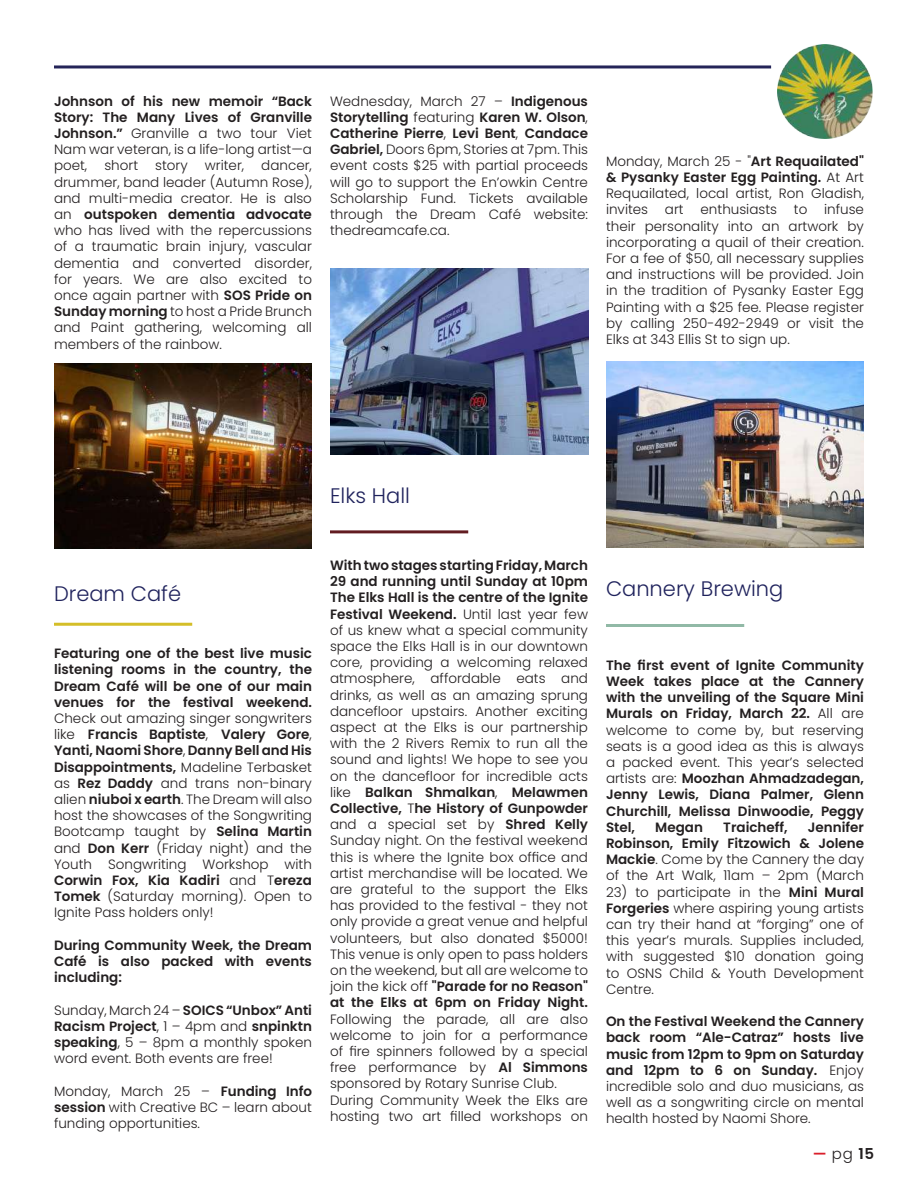
<style>
.page{position:relative;width:918px;height:1188px;background:#fff}
.page>*{position:absolute;margin:0;border:0;box-sizing:border-box;transform-origin:0 0}
.t1{font:300 21px "Poppins";color:#20235d}
.t2{font:300 15px "Poppins";color:#231f20}
.t3{font:300 13.5px/16.2px "Poppins";color:#231f20;text-align:justify}
.t4{font:600 13.5px/16.2px "Poppins";color:#231f20;text-align:justify}
.s1{font-weight:300}
.s2{font-weight:600}
.s3{font-weight:600;color:#da1f2b}
</style>
<div class="page">
<img style="left:778px;top:44px;width:94px;height:95px">
<hr style="left:54px;top:65px;width:717px;height:3px;background:#242458">
<hr style="left:606px;top:624px;width:138px;height:3px;background:#91b9a6">
<hr style="left:54px;top:623px;width:138px;height:3px;background:#d4be28">
<hr style="left:330px;top:530px;width:138px;height:3px;background:#621c21">
<img style="left:54px;top:363px;width:258px;height:186px">
<img style="left:330px;top:269px;width:258px;height:185px">
<img style="left:606px;top:362px;width:258px;height:185px">
<p class="t4" style="left:54px;top:93px;width:260px">Johnson of his new memoir “Back Story: The Many Lives of Granville Johnson.” <span class="s1">Granville a two tour Viet Nam war veteran, is a life-long artist—a poet,</span></p>
<p class="t3" style="left:104px;top:158px;width:35px">short</p>
<p class="t3" style="left:155px;top:158px;width:34px">story</p>
<p class="t3" style="left:205px;top:158px;width:41px">writer,</p>
<p class="t3" style="left:54px;top:158px;width:260px;text-indent:207px">dancer, drummer, band leader (Autumn Rose), and multi-media creator. He is also an <span class="s2">outspoken dementia advocate </span>who has lived with the repercussions of a traumatic brain injury, vascular dementia and converted disorder, for years. We are also excited to once again partner with <span class="s2">SOS Pride on Sunday morning</span> to host a Pride Brunch and Paint gathering, welcoming all members of the rainbow.</p>
<p class="t3" style="left:330px;top:93px;width:260px">Wednesday, March 27 – <span class="s2">Indigenous Storytelling</span> featuring <span class="s2">Karen W. Olson</span>, <span class="s2">Catherine Pierre</span>, <span class="s2">Levi Bent</span>, <span class="s2">Candace Gabriel,</span> Doors 6pm, Stories at 7pm. This event costs $25 with partial proceeds will go to support the En’owkin Centre Scholarship Fund. Tickets available through the Dream Café website: thedreamcafe.ca.</p>
<p class="t3" style="left:606px;top:153px;width:260px">Monday, March 25 - "<span class="s2">Art Requailated" &amp; Pysanky Easter Egg Painting.</span> At Art Requailated, local artist, Ron Gladish, invites art enthusiasts to infuse their personality into an artwork by incorporating a quail of their creation.<br>For a fee of $50, all necessary supplies and instructions will be provided. Join in the tradition of Pysanky Easter Egg Painting with a $25 fee. Please register by calling 250-492-2949 or visit the Elks at 343 Ellis St to sign up.</p>
<h1 class="t1" style="left:330px;top:484px;width:81px">Elks Hall</h1>
<h1 class="t1" style="left:54px;top:581px;width:129px">Dream Café</h1>
<p class="t4" style="left:54px;top:645px;width:260px">Featuring one of the best live music listening rooms in the country, the Dream Café will be one of our main venues for the festival weekend.</p>
<p class="t3" style="left:54px;top:710px;width:260px">Check out amazing singer songwriters like <span class="s2">Francis Baptiste</span>, <span class="s2">Valery Gore</span>, <span class="s2">Yanti, Naomi Shore</span>, <span class="s2">Danny Bell and His Disappointments,</span> Madeline Terbasket as <span class="s2">Rez Daddy</span> and trans non-binary alien <span class="s2">niuboi x earth</span>. The Dream will also host the showcases of the Songwriting Bootcamp taught by <span class="s2">Selina Martin </span>and <span class="s2">Don Kerr</span> (Friday night) and the Youth Songwriting Workshop with <span class="s2">Corwin Fox, Kia Kadiri</span> and T<span class="s2">ereza Tomek</span> (Saturday morning). Open to Ignite Pass holders only!</p>
<p class="t4" style="left:54px;top:937px;width:260px">During Community Week, the Dream Café is also packed with events including:</p>
<p class="t3" style="left:54px;top:1002px;width:259px">Sunday, March 24 – <span class="s2">SOICS “Unbox” Anti Racism Project</span>, 1 – 4pm and <span class="s2">snpinktn speaking</span>, 5 – 8pm a monthly spoken word event. Both events are free!</p>
<p class="t3" style="left:54px;top:1083px;width:260px">Monday, March 25 – <span class="s2">Funding Info session</span> with Creative BC – learn about funding opportunities.</p>
<p class="t3" style="left:330px;top:557px;width:260px"><span class="s2">With two stages starting Friday, March 29 and running until Sunday at 10pm The Elks Hall is the centre of the Ignite Festival Weekend.</span> Until last year few of us knew what a special community space the Elks Hall is in our downtown core, providing a welcoming relaxed atmosphere, affordable eats and drinks, as well as an amazing sprung dancefloor upstairs. Another exciting aspect at the Elks is our partnership with the 2 Rivers Remix to run all the sound and lights! We hope to see you on the dancefloor for incredible acts like <span class="s2">Balkan Shmalkan</span>, <span class="s2">Melawmen Collective,</span> T<span class="s2">he History of Gunpowder </span>and a special set by <span class="s2">Shred Kelly </span>Sunday night. On the festival weekend this is where the Ignite box office and artist merchandise will be located. We are grateful to the support the Elks has provided to the festival - they not only provide a great venue and helpful volunteers, but also donated $5000!<br>This venue is only open to pass holders on the weekend, but all are welcome to join the kick off <span class="s2">"Parade for no Reason" at the Elks at 6pm on Friday Night.</span></p>
<p class="t3" style="left:330px;top:1011px;width:260px;text-align:left">Following the parade, all are also welcome to join for a performance of fire spinners followed by a special free performance by <span class="s2">Al Simmons </span>sponsored by Rotary Sunrise Club.<br>During Community Week the Elks are hosting two art filled workshops on</p>
<h1 class="t1" style="left:606px;top:576px;width:179px">Cannery Brewing</h1>
<p class="t4" style="left:606px;top:657px;width:260px">The first event of Ignite Community Week takes place at the Cannery with the unveiling of the Square Mini Murals on Friday, March 22. <span class="s1">All are welcome to come by, but reserving seats is a good idea as this is always a packed event. This year’s selected artists are:</span> Moozhan Ahmadzadegan, Jenny Lewis, Diana Palmer, Glenn Churchill, Melissa Dinwoodie, Peggy Stel,</p>
<p class="t3" style="left:606px;top:819px;width:260px;text-indent:202px"><span class="s2">Jennifer Robinson, Emily Fitzowich &amp; Jolene Mackie</span>. Come by the Cannery the day of the Art Walk, 11am – 2pm (March</p>
<p class="t3" style="left:606px;top:884px;width:260px">23) to participate in the <span class="s2">Mini Mural Forgeries</span> where aspiring young artists can try their hand at “forging” one of this year’s murals. Supplies included, with suggested $10 donation going to OSNS Child &amp; Youth Development Centre.</p>
<p class="t4" style="left:606px;top:1013px;width:260px">On the Festival Weekend the Cannery back room “Ale-Catraz” hosts live music from 12pm to 9pm on Saturday and 12pm to 6 on Sunday. <span class="s1">Enjoy incredible solo and duo musicians, as well as a songwriting circle on mental health hosted by Naomi Shore.</span></p>
<p class="t4" style="left:655px;top:819px;width:49px">Megan</p>
<p class="t4" style="left:723px;top:819px;width:66px">Traicheff,</p>
<p class="t2" style="left:813px;top:1146px;width:63px"><span class="s3">—</span> pg <span class="s2">15</span></p>
</div>
